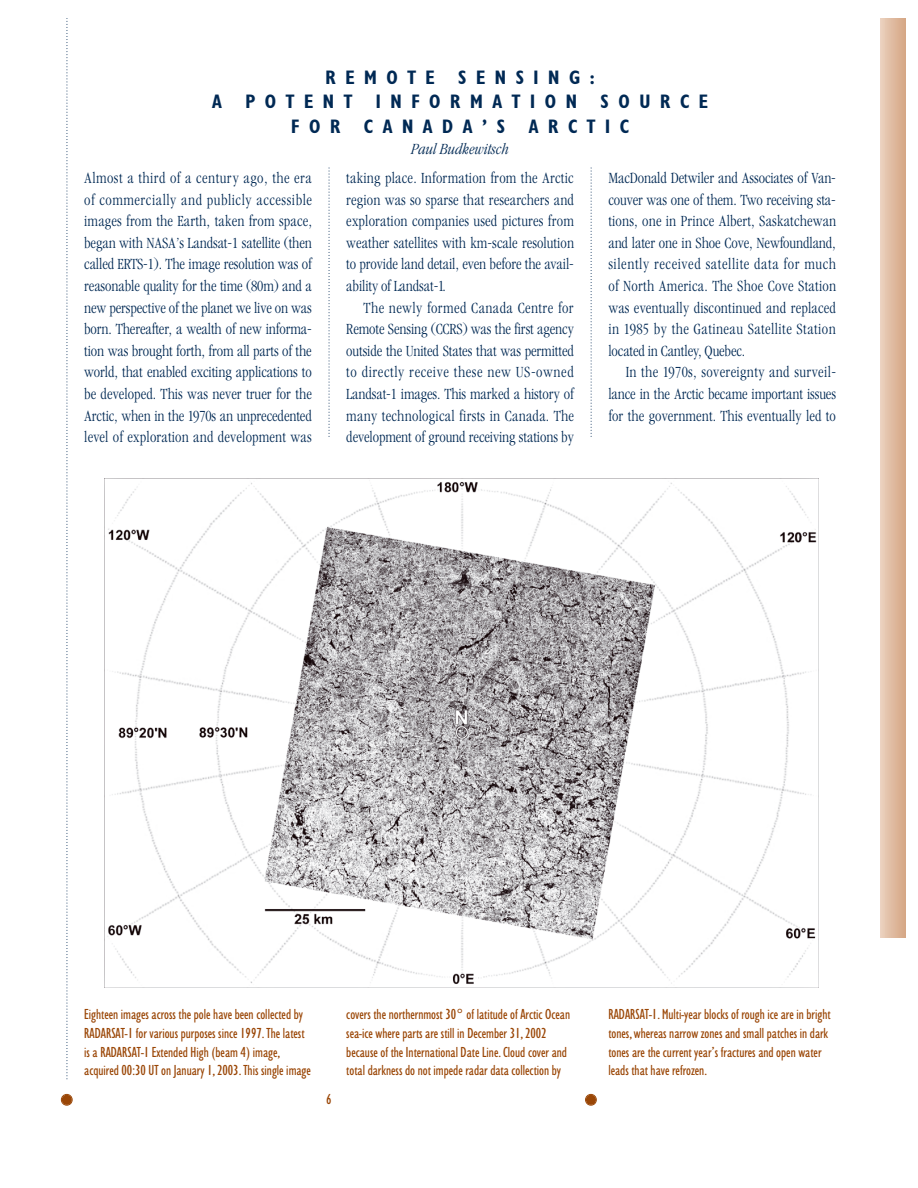
<style>
.page{position:relative;width:918px;height:1188px;background:#fff}
.page>*{position:absolute;margin:0;border:0;box-sizing:border-box;transform-origin:0 0}
.t1{font:20.1px/24.5px "Gill Sans Bld Cnd";letter-spacing:.475em;color:#002954;text-align:center}
.t2{font:15.15px/21.6px "Garamond Lgt Cnd";color:#002954;text-align:justify}
.t3{font:condensed 15.15px/18.8px "Gill Sans";color:#9a4606}
.t4{font:15.15px "Garamond Lgt Cnd Itl";color:#002954}
</style>
<div class="page">
<div style="left:881px;top:18px;width:24px;height:919px;background:linear-gradient(to right,#eacebb,#d6a988)"></div>
<svg style="left:67px;top:18px;width:1px;height:1062px"></svg>
<div style="left:62px;top:1095px;width:10px;height:10px;background:#9a4606;border-radius:50%"></div>
<div style="left:61px;top:1094px;width:12px;height:12px;border:1px solid #9a4606;border-radius:50%"></div>
<svg style="left:329px;top:168px;width:1px;height:269px"></svg>
<svg style="left:591px;top:168px;width:1px;height:269px"></svg>
<div style="left:586px;top:1095px;width:10px;height:10px;background:#9a4606;border-radius:50%"></div>
<div style="left:585px;top:1094px;width:12px;height:12px;border:1px solid #9a4606;border-radius:50%"></div>
<img style="left:105px;top:478px;width:714px;height:510px">
<h1 class="t1" style="left:212px;top:67px;width:497px">REMOTE SENSING:<br>A POTENT INFORMATION SOURCE<br>FOR CANADA’S ARCTIC</h1>
<p class="t4" style="left:411px;top:143px;width:100px">Paul Budkewitsch</p>
<p class="t2" style="left:84px;top:168px;width:229px">Almost a third of a century ago, the era of commercially and publicly accessible images from the Earth, taken from space, began with NASA’s Landsat-1 satellite (then called ERTS-1). The image resolution was of reasonable quality for the time (80m) and a new perspective of the planet we live on was born. Thereafter, a wealth of new informa&shy;tion was brought forth, from all parts of the world, that enabled exciting applications to be developed. This was never truer for the Arctic, when in the 1970s an unprecedented level of exploration and development was</p>
<p class="t2" style="left:346px;top:168px;width:229px">taking place. Information from the Arctic region was so sparse that researchers and exploration companies used pictures from weather satellites with km-scale resolution to provide land detail, even before the avail&shy;ability of Landsat-1.</p>
<p class="t2" style="left:346px;top:298px;width:229px;text-indent:17px">The newly formed Canada Centre for Remote Sensing (CCRS) was the first agency outside the United States that was permitted to directly receive these new US-owned Landsat-1 images. This marked a history of many technological firsts in Canada. The development of ground receiving stations by</p>
<p class="t2" style="left:608px;top:168px;width:229px">MacDonald Detwiler and Associates of Van&shy;couver was one of them. Two receiving sta&shy;tions, one in Prince Albert, Saskatchewan and later one in Shoe Cove, Newfoundland, silently received satellite data for much of North America. The Shoe Cove Station was eventually discontinued and replaced in 1985 by the Gatineau Satellite Station located in Cantley, Quebec.</p>
<p class="t2" style="left:608px;top:363px;width:229px;text-indent:17px">In the 1970s, sovereignty and surveil&shy;lance in the Arctic became important issues for the government. This eventually led to</p>
<p class="t3" style="left:84px;top:1007px;width:228px">Eighteen images across the pole have been collected by RADARSAT-1 for various purposes since 1997. The latest is a RADARSAT-1 Extended High (beam 4) image, acquired 00:30 UT on January 1, 2003. This single image</p>
<p class="t3" style="left:346px;top:1007px;width:225px">covers the northernmost 30° of latitude of Arctic Ocean sea-ice where parts are still in December 31, 2002 because of the International Date Line. Cloud cover and total darkness do not impede radar data collection by</p>
<p class="t3" style="left:326px;top:1092px;width:7px">6</p>
<p class="t3" style="left:608px;top:1007px;width:224px">RADARSAT-1. Multi-year blocks of rough ice are in bright tones, whereas narrow zones and small patches in dark tones are the current year’s fractures and open water leads that have refrozen.</p>
</div>
